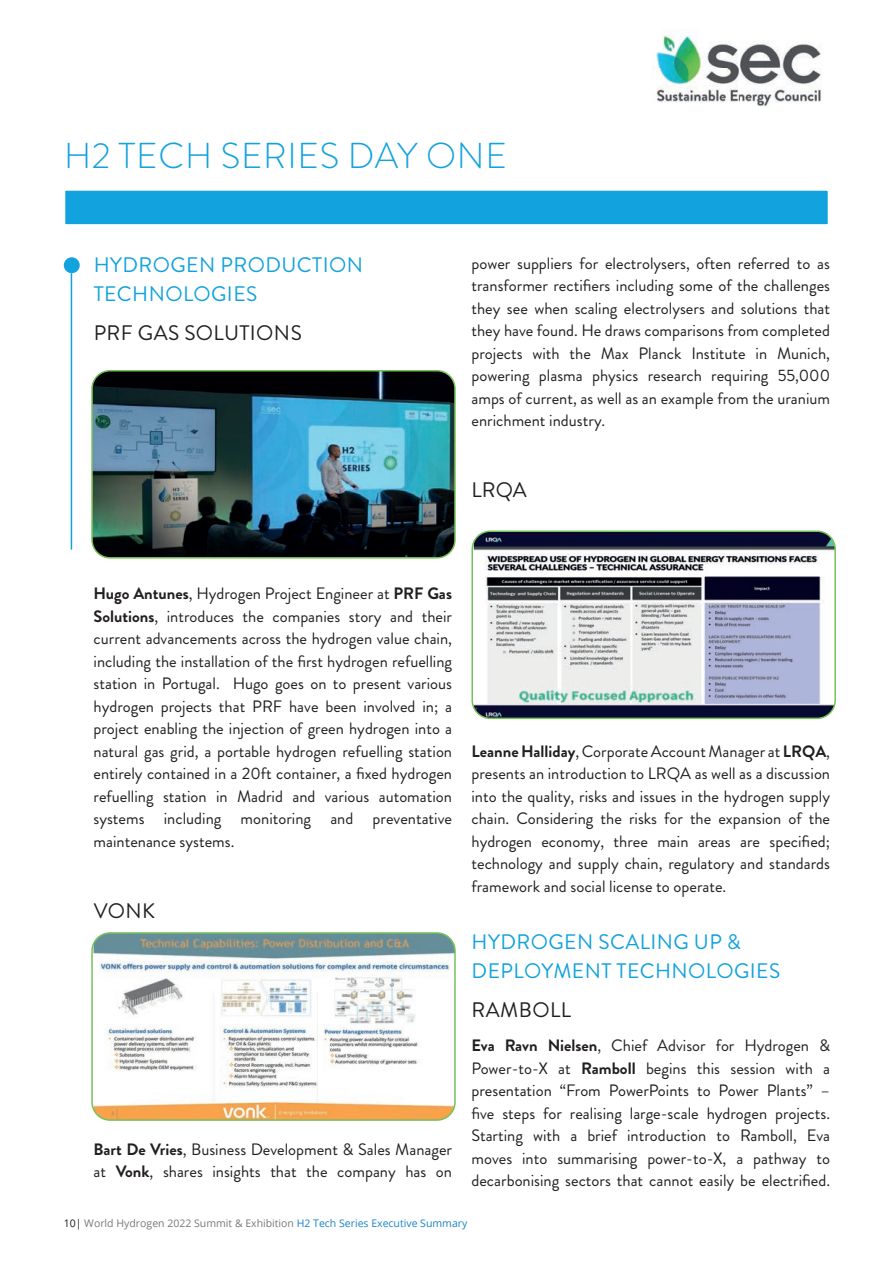
<style>
.page{position:relative;width:893px;height:1263px;background:#fff}
.page>*{position:absolute;margin:0;border:0;box-sizing:border-box;transform-origin:0 0}
.t1{font:300 36px "Brandon Grotesque";letter-spacing:.02em;color:#12a2dd}
.t2{font:21px/28.8px "Brandon Grotesque";letter-spacing:.02em;color:#12a2dd}
.t3{font:21px "Brandon Grotesque";letter-spacing:.02em;color:#231f20}
.t4{font:16.5px/22.5px "Brandon Grotesque";color:#231f20;text-align:justify}
.t5{font:10.5px "Open Sans";color:#76787b}
.s1{font-weight:700}
.s2{color:#231f20}
.s3{color:#1984c6}
</style>
<div class="page">
<img style="left:653px;top:35px;width:168px;height:71px">
<div style="left:65px;top:190px;width:763px;height:35px;background:#12a2dd"></div>
<div style="left:64px;top:189px;width:765px;height:37px;border:2px solid #fff"></div>
<hr style="left:71px;top:273px;width:1px;height:277px;background:#12a2dd">
<div style="left:64px;top:257px;width:16px;height:16px;background:#12a2dd;border-radius:50%"></div>
<img style="left:94px;top:373px;width:359px;height:183px">
<div style="left:91px;top:370px;width:365px;height:189px;border:2px solid #76c258;border-radius:18px"></div>
<img style="left:94px;top:935px;width:359px;height:183px">
<div style="left:91px;top:932px;width:365px;height:189px;border:2px solid #76c258;border-radius:18px"></div>
<img style="left:474px;top:533px;width:361px;height:185px">
<div style="left:471px;top:530px;width:365px;height:189px;border:2px solid #76c258;border-radius:18px"></div>
<h1 class="t1" style="left:64px;top:131px;width:444px">H2 TECH SERIES DAY ONE</h1>
<p class="t2" style="left:94px;top:251px;width:271px">HYDROGEN PRODUCTION<br>TECHNOLOGIES</p>
<p class="t3" style="left:94px;top:318px;width:210px">PRF GAS SOLUTIONS</p>
<p class="t4" style="left:471px;top:252px;width:360px">power suppliers for electrolysers, often referred to as transformer rectifiers including some of the challenges they see when scaling electrolysers and solutions that they have found. He draws comparisons from completed projects with the Max Planck Institute in Munich, powering plasma physics research requiring 55,000 amps of current, as well as an example from the uranium enrichment industry.</p>
<p class="t3" style="left:471px;top:475px;width:57px">LRQA</p>
<p class="t4" style="left:94px;top:583px;width:360px"><span class="s1">Hugo Antunes</span>, Hydrogen Project Engineer at <span class="s1">PRF Gas Solutions</span>, introduces the companies story and their current advancements across the hydrogen value chain, including the installation of the first hydrogen refuelling station in Portugal. Hugo goes on to present various hydrogen projects that PRF have been involved in; a project enabling the injection of green hydrogen into a natural gas grid, a portable hydrogen refuelling station entirely contained in a 20ft container, a fixed hydrogen refuelling station in Madrid and various automation systems including monitoring and preventative maintenance systems.</p>
<p class="t3" style="left:94px;top:896px;width:63px">VONK</p>
<p class="t4" style="left:94px;top:1138px;width:360px"><span class="s1">Bart De Vries</span>, Business Development &amp; Sales Manager at <span class="s1">Vonk</span>, shares insights that the company has on</p>
<p class="t4" style="left:471px;top:740px;width:360px"><span class="s1">Leanne Halliday</span>, Corporate Account Manager at <span class="s1">LRQA</span>, presents an introduction to LRQA as well as a discussion into the quality, risks and issues in the hydrogen supply chain. Considering the risks for the expansion of the hydrogen economy, three main areas are specified; technology and supply chain, regulatory and standards framework and social license to operate.</p>
<p class="t2" style="left:472px;top:927px;width:310px">HYDROGEN SCALING UP &amp;<br>DEPLOYMENT TECHNOLOGIES</p>
<p class="t3" style="left:472px;top:995px;width:101px">RAMBOLL</p>
<p class="t4" style="left:471px;top:1034px;width:360px"><span class="s1">Eva Ravn Nielsen</span>, Chief Advisor for Hydrogen &amp; Power-to-X at <span class="s1">Ramboll</span> begins this session with a presentation “From PowerPoints to Power Plants” – five steps for realising large-scale hydrogen projects.<br>Starting with a brief introduction to Ramboll, Eva moves into summarising power-to-X, a pathway to decarbonising sectors that cannot easily be electrified.</p>
<p class="t5" style="left:64px;top:1216px;width:405px"><span class="s2">10|</span> World Hydrogen 2022 Summit &amp; Exhibition <span class="s3">H2 Tech Series Executive Summary</span></p>
</div>
